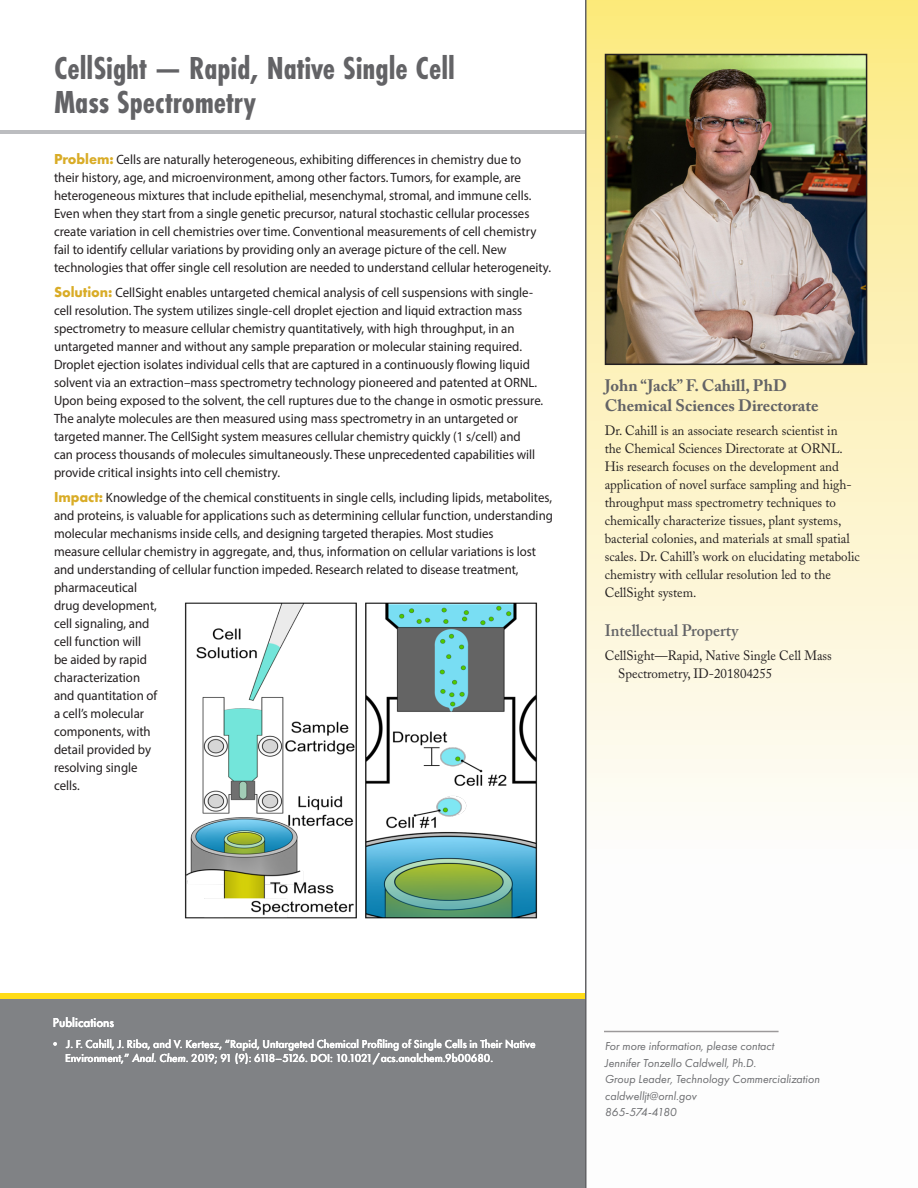
<style>
.page{position:relative;width:918px;height:1188px;background:#fff}
.page>*{position:absolute;margin:0;border:0;box-sizing:border-box;transform-origin:0 0}
.Main_Title{font:700 33px/33.8px "Futura PT Cond";color:#636366}
.Reseacher_title{font:700 16.5px/19.5px "Adobe Caslon Pro";color:#636366}
.sidebar_header{font:600 16.5px "Adobe Caslon";color:#636366;scale:.96 1}
.body_text{font:13.5px/18px "Myriad Pro";color:#231f20;scale:.95 1}
.sidebar_text{font:13.5px/18px "Adobe Caslon";color:#231f20;scale:.96 1}
.bulletsidebar{font:13.5px/18px "Adobe Caslon";color:#231f20;scale:.96 1}
.pub_title{font:500 13.5px "Futura PT";color:#fff;scale:.96 1}
.pub_list{font:500 12px/14.4px "Futura PT";color:#fff;scale:.96 1}
.for_more_info{font:italic 12px/16.5px "Futura PT";color:#6c6d70}
.s1{font-family:"Futura PT";font-weight:700;font-size:15px;color:#d9ac27}
.s2{font-style:italic}
</style>
<div class="page">
<svg style="left:587px;top:0;width:331px;height:1033px"></svg>
<div style="left:0;top:994px;width:586px;height:6px;background:#ffdc17"></div>
<hr style="left:0;top:130px;width:586px;height:3px;background:#bcbdc0">
<div style="left:0;top:1000px;width:586px;height:188px;background:#808285"></div>
<hr style="left:604px;top:1031px;width:175px;height:1px;background:#231f20">
<hr style="left:585px;top:0;width:2px;height:1188px;background:#636366">
<img style="left:607px;top:56px;width:258px;height:307px">
<div style="left:605px;top:54px;width:262px;height:311px;border:1px solid #231f20"></div>
<img style="left:184px;top:602px;width:354px;height:317px">
<p class="Main_Title" style="left:54px;top:51px;width:402px">CellSight — Rapid, Native Single Cell<br>Mass Spectrometry</p>
<p class="body_text" style="left:54px;top:151px;width:525px"><span class="s1">Problem:</span> Cells are naturally heterogeneous, exhibiting differences in chemistry due to<br>their history, age, and microenvironment, among other factors. Tumors, for example, are heterogeneous mixtures that include epithelial, mesenchymal, stromal, and immune cells.<br>Even when they start from a single genetic precursor, natural stochastic cellular processes create variation in cell chemistries over time. Conventional measurements of cell chemistry fail to identify cellular variations by providing only an average picture of the cell. New technologies that offer single cell resolution are needed to understand cellular heterogeneity.</p>
<p class="body_text" style="left:54px;top:283px;width:517px"><span class="s1">Solution:</span> CellSight enables untargeted chemical analysis of cell suspensions with single&shy;cell resolution. The system utilizes single-cell droplet ejection and liquid extraction mass spectrometry to measure cellular chemistry quantitatively, with high throughput, in an untargeted manner and without any sample preparation or molecular staining required.<br>Droplet ejection isolates individual cells that are captured in a continuously flowing liquid solvent via an extraction–mass spectrometry technology pioneered and patented at ORNL.<br>Upon being exposed to the solvent, the cell ruptures due to the change in osmotic pressure.<br>The analyte molecules are then measured using mass spectrometry in an untargeted or targeted manner. The CellSight system measures cellular chemistry quickly (1 s/cell) and<br>can process thousands of molecules simultaneously. These unprecedented capabilities will provide critical insights into cell chemistry.</p>
<p class="body_text" style="left:54px;top:488px;width:527px"><span class="s1">Impact:</span> Knowledge of the chemical constituents in single cells, including lipids, metabolites, and proteins, is valuable for applications such as determining cellular function, understanding molecular mechanisms inside cells, and designing targeted therapies. Most studies<br>measure cellular chemistry in aggregate, and, thus, information on cellular variations is lost and understanding of cellular function impeded. Research related to disease treatment, pharmaceutical<br>drug development,<br>cell signaling, and<br>cell function will<br>be aided by rapid<br>characterization<br>and quantitation of<br>a cell’s molecular<br>components, with<br>detail provided by<br>resolving single<br>cells.</p>
<p class="Reseacher_title" style="left:605px;top:376px;width:215px">John “Jack” F. Cahill, PhD<br>Chemical Sciences Directorate</p>
<p class="sidebar_text" style="left:605px;top:422px;width:267px">Dr. Cahill is an associate research scientist in<br>the Chemical Sciences Directorate at ORNL.<br>His research focuses on the development and application of novel surface sampling and high&shy;throughput mass spectrometry techniques to chemically characterize tissues, plant systems, bacterial colonies, and materials at small spatial scales. Dr. Cahill’s work on elucidating metabolic chemistry with cellular resolution led to the CellSight system.</p>
<p class="sidebar_header" style="left:605px;top:620px;width:141px">Intellectual Property</p>
<p class="bulletsidebar" style="left:618px;top:647px;width:224px;text-indent:-14px">CellSight—Rapid, Native Single Cell Mass<br>Spectrometry, ID-201804255</p>
<p class="pub_title" style="left:53px;top:1014px;width:65px">Publications</p>
<p class="pub_list" style="left:65px;top:1037px;width:492px;text-indent:-16px">• J. F. Cahill, J. Riba, and V. Kertesz, “Rapid, Untargeted Chemical Profiling of Single Cells in Their Native<br>Environment,” <span class="s2">Anal. Chem</span>. 2019; 91 (9): 6118–5126. DOI: 10.1021/acs.analchem.9b00680.</p>
<p class="for_more_info" style="left:605px;top:1038px;width:216px">For more information, please contact<br>Jennifer Tonzello Caldwell, Ph.D.<br>Group Leader, Technology Commercialization caldwelljt@ornl.gov<br>865-574-4180</p>
</div>
